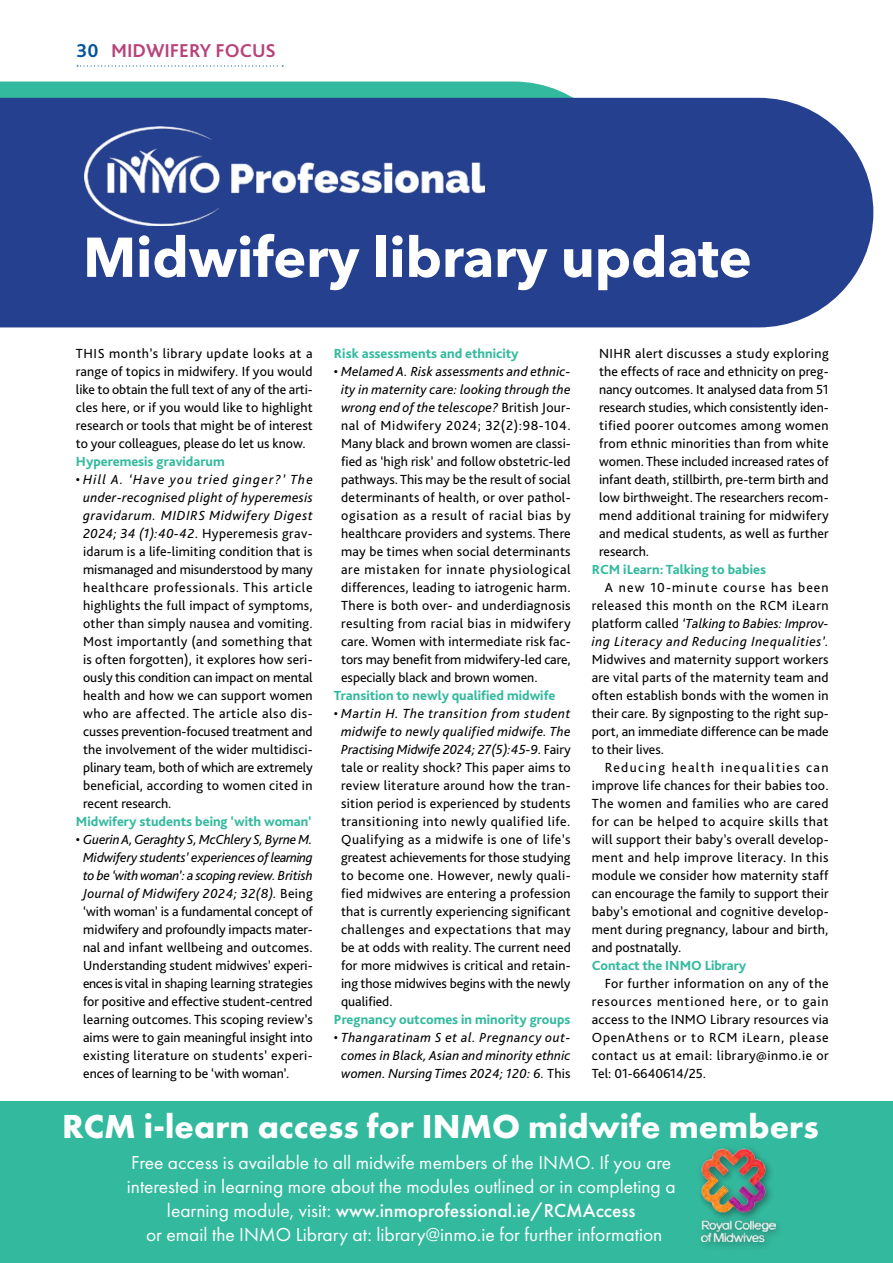
<style>
.page{position:relative;width:893px;height:1263px;background:#fff}
.page>*{position:absolute;margin:0;border:0;box-sizing:border-box;transform-origin:0 0}
.t1{font:700 55.5px "Avenir Next";color:#fff}
.t2{font:700 34.5px "Futura PT";color:#fff}
.t3{font:19.5px/24px "Futura PT";color:#fff;text-align:center}
.t4{font:700 19.5px "Bliss Pro";color:#b84279}
.t5{font:13.8px/18px "Bliss Pro";color:#000;text-align:justify}
.t6{font:800 13.8px "Bliss Pro";color:#33ba9e}
.t7{font:italic 13.8px/18px "Bliss Pro";letter-spacing:.01em;color:#000;text-align:center}
.s1{color:#00539f}
.s2{font-style:italic}
.s3{font-style:normal}
.s4{font-weight:500}
</style>
<div class="page">
<svg style="left:77px;top:65px;width:206px;height:2px"></svg>
<svg style="left:0;top:82px;width:631px;height:16px;background:#4bc0a9"></svg>
<div style="left:0;top:98px;width:873px;height:229px;background:#25408f"></div>
<img style="left:84px;top:126px;width:400px;height:100px">
<div style="left:0;top:1102px;width:893px;height:161px;background:#33ba9e"></div>
<div style="left:696px;top:1144px;width:89px;height:108px;background:#000;opacity:.45"></div>
<img style="left:701px;top:1148px;width:74px;height:93px">
<h3 class="t4" style="left:77px;top:39px;width:201px"><span class="s1">30</span> MIDWIFERY FOCUS</h3>
<h1 class="t1" style="left:83px;top:209px;width:670px">Midwifery library update</h1>
<p class="t5" style="left:76px;top:344px;width:238px">THIS month’s library update looks at a range of topics in midwifery. If you would like to obtain the full text of any of the arti&shy;cles here, or if you would like to highlight research or tools that might be of interest to your colleagues, please do let us know.</p>
<p class="t6" style="left:76px;top:453px;width:150px">Hyperemesis gravidarum</p>
<p class="t5" style="left:83px;top:470px;width:231px;text-indent:-7px">• <span class="s2">Hill A. ‘Have you tried ginger?’ The under-recognised plight of hyperemesis gravidarum. MIDIRS Midwifery Digest 2024; 34 (1):40-42</span>. Hyperemesis grav&shy;idarum is a life-limiting condition that is mismanaged and misunderstood by many healthcare professionals. This article highlights the full impact of symptoms, other than simply nausea and vomiting.<br>Most importantly (and something that is often forgotten), it explores how seri&shy;ously this condition can impact on mental health and how we can support women who are affected. The article also dis&shy;cusses prevention-focused treatment and the involvement of the wider multidisci&shy;plinary team, both of which are extremely beneficial, according to women cited in recent research.</p>
<p class="t6" style="left:76px;top:813px;width:237px">Midwifery students being ‘with woman’</p>
<p class="t5" style="left:83px;top:830px;width:231px;text-indent:-7px">• <span class="s2">Guerin A, Geraghty S, McChlery S, Byrne M.<br>Midwifery students’ experiences of learning to be ‘with woman’: a scoping review. British Journal of Midwifery 2024; 32(8).</span> Being ‘with woman’ is a fundamental concept of midwifery and profoundly impacts mater&shy;nal and infant wellbeing and outcomes.<br>Understanding student midwives’ experi&shy;ences is vital in shaping learning strategies for positive and effective student-centred learning outcomes. This scoping review’s aims were to gain meaningful insight into existing literature on students’ experi&shy;ences of learning to be ‘with woman’.</p>
<p class="t6" style="left:334px;top:345px;width:186px">Risk assessments and ethnicity</p>
<p class="t5" style="left:341px;top:362px;width:231px;text-indent:-7px">• <span class="s2">Melamed A. Risk assessments and ethnic&shy;ity in maternity care: looking through the wrong end of the telescope?</span> British Jour&shy;nal of Midwifery 2024; 32(2):98-104.<br>Many black and brown women are classi&shy;fied as ‘high risk’ and follow obstetric-led pathways. This may be the result of social determinants of health, or over pathol&shy;ogisation as a result of racial bias by healthcare providers and systems. There may be times when social determinants are mistaken for innate physiological differences, leading to iatrogenic harm.<br>There is both over- and underdiagnosis resulting from racial bias in midwifery care. Women with intermediate risk fac&shy;tors may benefit from midwifery-led care, especially black and brown women.</p>
<p class="t6" style="left:334px;top:687px;width:223px">Transition to newly qualified midwife</p>
<p class="t5" style="left:341px;top:704px;width:231px;text-indent:-7px">• <span class="s2">Martin H. The transition from student midwife to newly qualified midwife. The Practising Midwife 2024; 27(5):45-9.</span> Fairy tale or reality shock? This paper aims to review literature around how the tran&shy;sition period is experienced by students transitioning into newly qualified life.<br>Qualifying as a midwife is one of life’s greatest achievements for those studying to become one. However, newly quali&shy;fied midwives are entering a profession that is currently experiencing significant challenges and expectations that may be at odds with reality. The current need for more midwives is critical and retain&shy;ing those midwives begins with the newly qualified.</p>
<p class="t6" style="left:334px;top:1011px;width:238px">Pregnancy outcomes in minority groups</p>
<p class="t7" style="left:334px;top:1028px;width:238px"><span class="s3">•</span> Thangaratinam S et al. Pregnancy out&shy;comes in Black, Asian and minority ethnic women. Nursing Times 2024; 120: 6. <span class="s3">This</span></p>
<p class="t5" style="left:599px;top:344px;width:231px">NIHR alert discusses a study exploring the effects of race and ethnicity on preg&shy;nancy outcomes. It analysed data from 51 research studies, which consistently iden&shy;tified poorer outcomes among women from ethnic minorities than from white women. These included increased rates of infant death, stillbirth, pre-term birth and low birthweight. The researchers recom&shy;mend additional training for midwifery and medical students, as well as further research.</p>
<p class="t6" style="left:592px;top:561px;width:176px">RCM iLearn: Talking to babies</p>
<p class="t5" style="left:592px;top:578px;width:238px;text-indent:13px">A new 10-minute course has been released this month on the RCM iLearn platform called <span class="s2">‘Talking to Babies: Improv&shy;ing Literacy and Reducing Inequalities’.</span></p>
<p class="t5" style="left:592px;top:650px;width:238px">Midwives and maternity support workers are vital parts of the maternity team and often establish bonds with the women in their care. By signposting to the right sup&shy;port, an immediate difference can be made to their lives.</p>
<p class="t5" style="left:592px;top:758px;width:238px;text-indent:13px">Reducing health inequalities can improve life chances for their babies too.<br>The women and families who are cared for can be helped to acquire skills that will support their baby’s overall develop&shy;ment and help improve literacy. In this module we consider how maternity staff can encourage the family to support their baby’s emotional and cognitive develop&shy;ment during pregnancy, labour and birth, and postnatally.</p>
<p class="t6" style="left:592px;top:957px;width:156px">Contact the INMO Library</p>
<p class="t5" style="left:592px;top:974px;width:238px;text-indent:13px">For further information on any of the resources mentioned here, or to gain access to the INMO Library resources via OpenAthens or to RCM iLearn, please contact us at email: library@inmo.ie or Tel: 01-6640614/25.</p>
<h2 class="t2" style="left:62px;top:1104px;width:758px">RCM i-learn access for INMO midwife members</h2>
<p class="t3" style="left:127px;top:1150px;width:550px">Free access is available to all midwife members of the INMO. If you are interested in learning more about the modules outlined or in completing a learning module, visit: <span class="s4">www.inmoprofessional.ie/RCMAccess<br></span>or email the INMO Library at: library@inmo.ie for further information</p>
</div>
